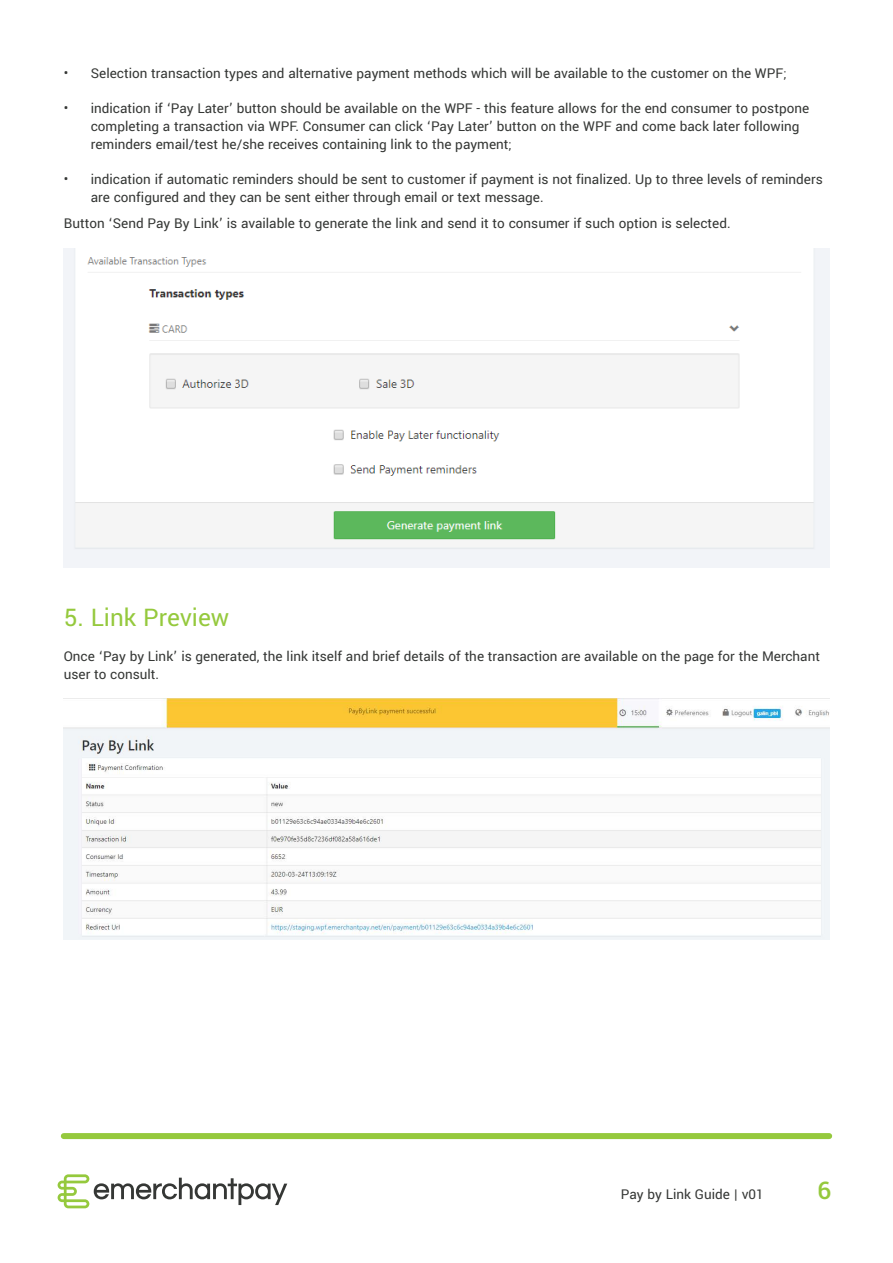
<style>
.page{position:relative;width:893px;height:1263px;background:#fff}
.page>*{position:absolute;margin:0;border:0;box-sizing:border-box;transform-origin:0 0}
.t1{font:27px "Yantramanav";color:#95c93d}
.t2{font:500 27px "Yantramanav";color:#95c93d}
.t3{font:15px/18px "Yantramanav";color:#353735}
</style>
<div class="page">
<svg style="left:58px;top:1174px;width:229px;height:34px"></svg>
<div style="left:64px;top:1133px;width:765px;height:6px;background:#95c93d"></div>
<img style="left:64px;top:248px;width:765px;height:320px">
<img style="left:64px;top:699px;width:765px;height:240px">
<p class="t3" style="left:64px;top:64px;width:725px">• Selection transaction types and alternative payment methods which will be available to the customer on the WPF;</p>
<p class="t3" style="left:91px;top:99px;width:720px;text-indent:-27px">• indication if ‘Pay Later’ button should be available on the WPF - this feature allows for the end consumer to postpone completing a transaction via WPF. Consumer can click ‘Pay Later’ button on the WPF and come back later following reminders email/test he/she receives containing link to the payment;</p>
<p class="t3" style="left:91px;top:170px;width:733px;text-indent:-27px">• indication if automatic reminders should be sent to customer if payment is not finalized. Up to three levels of reminders are configured and they can be sent either through email or text message.</p>
<p class="t3" style="left:64px;top:215px;width:668px">Button ‘Send Pay By Link’ is available to generate the link and send it to consumer if such option is selected.</p>
<h1 class="t1" style="left:64px;top:601px;width:167px">5. Link Preview</h1>
<p class="t3" style="left:64px;top:647px;width:758px">Once ‘Pay by Link’ is generated, the link itself and brief details of the transaction are available on the page for the Merchant user to consult.</p>
<p class="t3" style="left:621px;top:1185px;width:144px">Pay by Link Guide | v01</p>
<h1 class="t2" style="left:817px;top:1174px;width:15px">6</h1>
</div>
